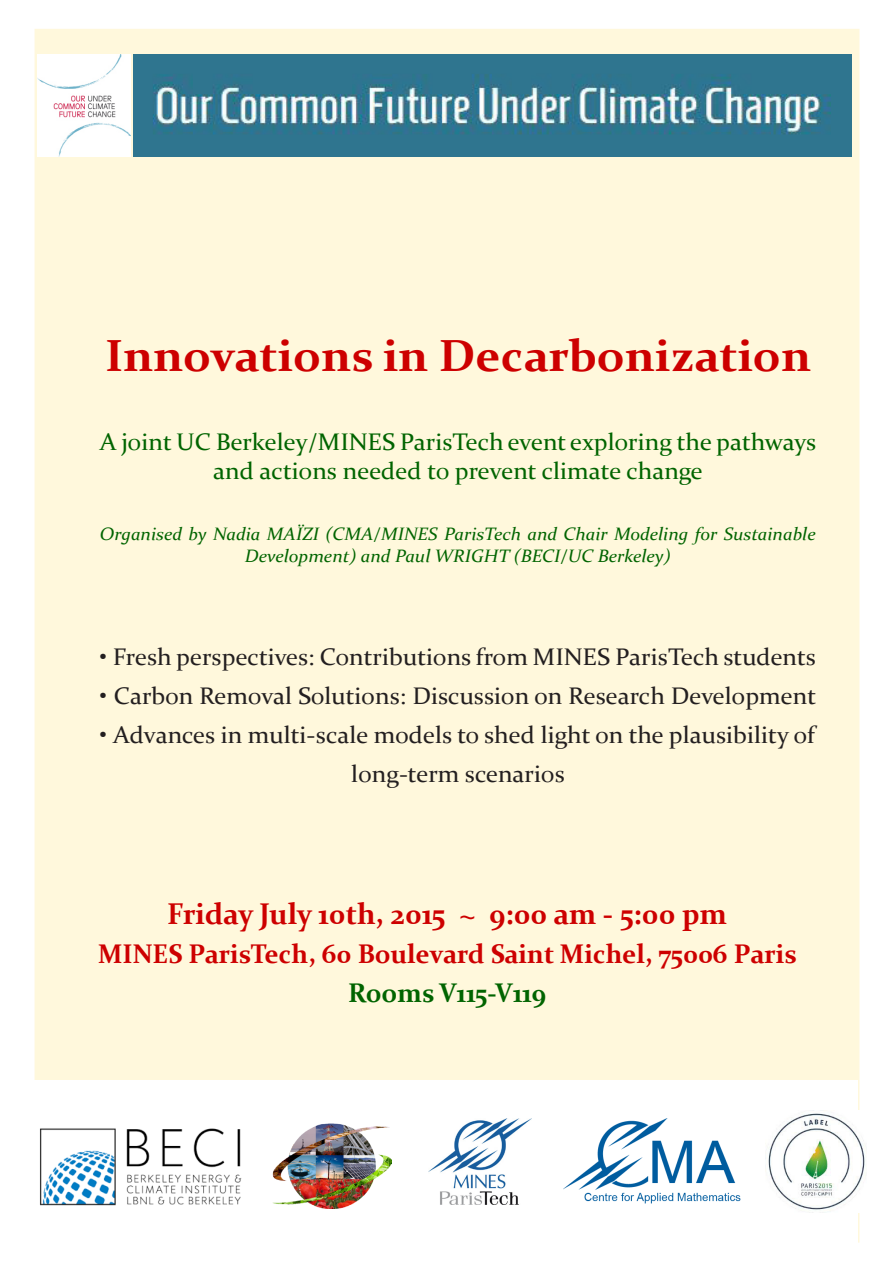
<style>
.page{position:relative;width:893px;height:1263px;background:#fff}
.page>*{position:absolute;margin:0;border:0;box-sizing:border-box;transform-origin:0 0}
.t1{font:700 45px "Constantia";color:#cd0000;scale:1.04 1}
.t2{font:700 30px "Constantia";color:#cd0000}
.t3{font:700 27px "Constantia";color:#cd0000}
.t4{font:700 27px "Constantia";color:#006400}
.t5{font:24px/39px "Constantia";color:#231f20;text-align:center;scale:1.04 1}
.t6{font:24px/28.8px "Constantia";color:#006400;text-align:center;scale:1.04 1}
.t7{font:italic 18px/21.6px "Constantia";color:#006400;text-align:center;scale:1.04 1}
</style>
<div class="page">
<div style="left:35px;top:29px;width:824px;height:1213px;background:#fff8dc"></div>
<div style="left:35px;top:1080px;width:823px;height:162px;background:#fff"></div>
<img style="left:40px;top:1128px;width:202px;height:78px">
<img style="left:429px;top:1119px;width:103px;height:85px">
<img style="left:38px;top:54px;width:92px;height:102px">
<img style="left:765px;top:1110px;width:101px;height:102px">
<img style="left:272px;top:1124px;width:119px;height:85px">
<img style="left:563px;top:1119px;width:177px;height:85px">
<img style="left:133px;top:54px;width:719px;height:102px">
<p class="t1" style="left:105px;top:324px;width:680px">Innovations in Decarbonization</p>
<p class="t6" style="left:100px;top:426px;width:690px">A joint UC Berkeley/MINES ParisTech event exploring the pathways and actions needed to prevent climate change</p>
<p class="t7" style="left:100px;top:522px;width:690px">Organised by Nadia MAÏZI (CMA/MINES ParisTech and Chair Modeling for Sustainable<br>Development) and Paul WRIGHT (BECI/UC Berkeley)</p>
<p class="t5" style="left:100px;top:637px;width:690px">• Fresh perspectives: Contributions from MINES ParisTech students</p>
<p class="t5" style="left:100px;top:676px;width:690px">• Carbon Removal Solutions: Discussion on Research Development</p>
<p class="t5" style="left:100px;top:715px;width:689px">• Advances in multi-scale models to shed light on the plausibility of long-term scenarios</p>
<p class="t2" style="left:167px;top:893px;width:561px">Friday July 10th, 2015 ~ 9:00 am - 5:00 pm</p>
<p class="t3" style="left:98px;top:936px;width:700px">MINES ParisTech, 60 Boulevard Saint Michel, 75006 Paris</p>
<p class="t4" style="left:348px;top:975px;width:199px">Rooms V115-V119</p>
</div>
